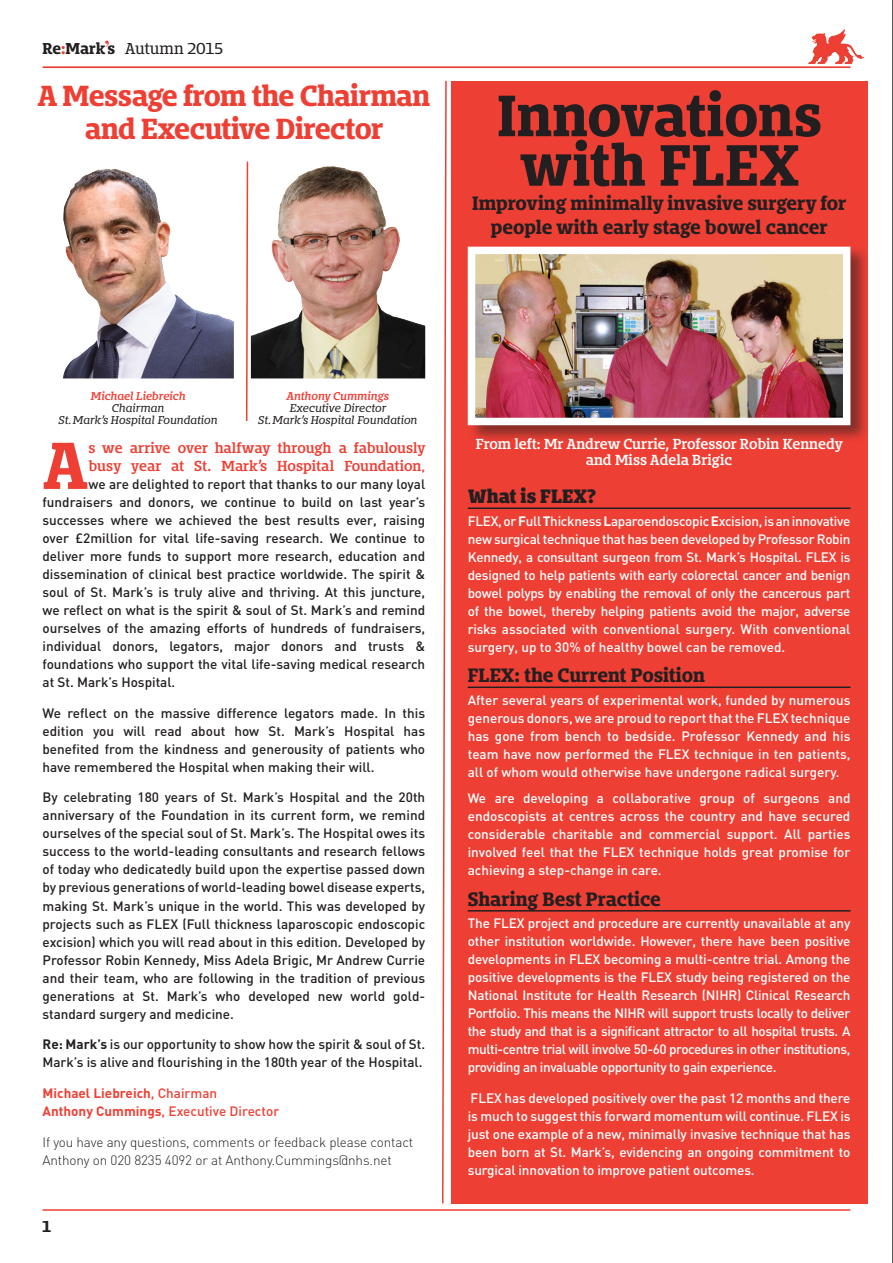
<style>
.page{position:relative;width:893px;height:1263px;background:#fff}
.page>*{position:absolute;margin:0;border:0;box-sizing:border-box;transform-origin:0 0}
.t1{font:700 61.5px "Bommer Slab";color:#ee3f34}
.t2{font:700 54px/49.5px "Bommer Slab";letter-spacing:-.005em;color:#231f20;text-align:center}
.t3{font:700 27px/33px "Bommer Slab";letter-spacing:-.02em;color:#ee3f34;text-align:center}
.t4{font:700 18px/24px "Bommer Slab";letter-spacing:-.005em;color:#231f20;text-align:center}
.t5{font:800 18px "Bommer Slab";color:#231f20}
.t6{font:14.7px "Bommer Slab";color:#231f20}
.t7{font:700 14.7px "Bommer Slab";color:#231f20}
.t8{font:500 13.5px/18px "DIN";letter-spacing:-.005em;color:#fff;text-align:justify}
.t9{font:500 13.5px/18px "DIN";color:#231f20;text-align:justify}
.t10{font:300 13.5px/18px "DIN";letter-spacing:-.01em;color:#231f20}
.t11{font:600 13.5px "Bommer Slab";letter-spacing:-.01em;color:#ee3f34}
.t12{font:600 13.5px/16.5px "Bommer Slab";color:#fff;text-align:center}
.t13{font:700 13.5px/18px "DIN";color:#ee3f34}
.t14{font:italic 10.5px/12px "Bommer Slab";letter-spacing:-.005em;color:#231f20;text-align:center}
.t15{font:italic 600 10.5px "Bommer Slab";letter-spacing:-.005em;color:#ee3f34}
.s1{font-weight:700}
.s2{font-weight:700;color:#ee3f34}
.s3{font-family:"Times New Roman";font-weight:700;font-size:19.5px;color:#ee3f34}
.s4{font-family:"DIN";font-weight:500}
.s5{font-weight:500}
</style>
<div class="page">
<div style="left:451px;top:81px;width:416px;height:1122px;background:#ee3f34"></div>
<hr style="left:43px;top:66px;width:807px;height:2px;background:#ee3f34">
<hr style="left:43px;top:1209px;width:807px;height:2px;background:#ee3f34">
<hr style="left:468px;top:507px;width:382px;height:2px;background:#231f20">
<hr style="left:468px;top:686px;width:382px;height:2px;background:#231f20">
<hr style="left:468px;top:910px;width:382px;height:1px;background:#231f20">
<svg style="left:442px;top:80px;width:5px;height:1124px"></svg>
<div style="left:468px;top:245px;width:401px;height:197px;background:#231f20;opacity:.5"></div>
<img style="left:467px;top:245px;width:387px;height:184px">
<svg style="left:246px;top:161px;width:3px;height:260px"></svg>
<img style="left:63px;top:168px;width:171px;height:210px">
<img style="left:251px;top:166px;width:174px;height:212px">
<img style="left:808px;top:30px;width:56px;height:34px">
<hr style="left:892px;top:0;width:1px;height:1263px;background:#231f20">
<p class="t6" style="left:43px;top:37px;width:182px"><span class="s1">Re</span><span class="s2">:</span><span class="s1">Mark</span><span class="s3">’</span><span class="s1">s</span> Autumn 2015</p>
<p class="t3" style="left:38px;top:80px;width:394px">A Message from the Chairman and Executive Director</p>
<p class="t2" style="left:497px;top:91px;width:327px">Innovations with FLEX</p>
<p class="t4" style="left:472px;top:191px;width:376px">Improving minimally invasive surgery for people with early stage bowel cancer</p>
<p class="t15" style="left:91px;top:388px;width:96px">Michael Liebreich</p>
<p class="t14" style="left:59px;top:402px;width:161px">Chairman<br>St.Mark’s Hospital Foundation</p>
<p class="t15" style="left:287px;top:388px;width:104px">Anthony Cummings</p>
<p class="t14" style="left:258px;top:402px;width:161px">Executive Director<br>St.Mark’s Hospital Foundation</p>
<p class="t1" style="left:43px;top:420px;width:47px">A</p>
<p class="t11" style="left:88px;top:438px;width:339px">s we arrive over halfway through a fabulously</p>
<p class="t11" style="left:88px;top:456px;width:338px">busy year at St. Mark’s Hospital Foundation<span class="s4">,</span></p>
<p class="t9" style="left:88px;top:475px;width:338px">we are delighted to report that thanks to our many loyal</p>
<p class="t9" style="left:43px;top:493px;width:384px">fundraisers and donors, we continue to build on last year’s</p>
<p class="t9" style="left:43px;top:511px;width:384px">successes where we achieved the best results ever, raising</p>
<p class="t9" style="left:43px;top:529px;width:384px">over £2million for vital life-saving research. We continue to</p>
<p class="t9" style="left:43px;top:547px;width:384px">deliver more funds to support more research, education and</p>
<p class="t9" style="left:43px;top:565px;width:384px">dissemination of clinical best practice worldwide. The spirit &amp;</p>
<p class="t9" style="left:43px;top:583px;width:384px">soul of St. Mark’s is truly alive and thriving. At this juncture,</p>
<p class="t9" style="left:43px;top:601px;width:384px">we reflect on what is the spirit &amp; soul of St. Mark’s and remind</p>
<p class="t9" style="left:43px;top:619px;width:384px">ourselves of the amazing efforts of hundreds of fundraisers,</p>
<p class="t9" style="left:43px;top:637px;width:384px">individual donors, legators, major donors and trusts &amp;</p>
<p class="t9" style="left:43px;top:655px;width:384px">foundations who support the vital life-saving medical research</p>
<p class="t9" style="left:43px;top:673px;width:134px">at St. Mark’s Hospital.</p>
<p class="t9" style="left:43px;top:703px;width:384px">We reflect on the massive difference legators made. In this edition you will read about how St. Mark’s Hospital has benefited from the kindness and generousity of patients who have remembered the Hospital when making their will.</p>
<p class="t9" style="left:43px;top:788px;width:384px">By celebrating 180 years of St. Mark’s Hospital and the 20th anniversary of the Foundation in its current form, we remind ourselves of the special soul of St. Mark’s. The Hospital owes its success to the world-leading consultants and research fellows of today who dedicatedly build upon the expertise passed down by previous generations of world-leading bowel disease experts, making St. Mark’s unique in the world. This was developed by projects such as FLEX (Full thickness laparoscopic endoscopic excision) which you will read about in this edition. Developed by Professor Robin Kennedy, Miss Adela Brigic, Mr Andrew Currie and their team, who are following in the tradition of previous generations at St. Mark’s who developed new world gold&shy;standard surgery and medicine.</p>
<p class="t9" style="left:43px;top:1035px;width:384px"><span class="s1">Re: Mark’s</span> is our opportunity to show how the spirit &amp; soul of St.<br>Mark’s is alive and flourishing in the 180th year of the Hospital.</p>
<p class="t13" style="left:43px;top:1083px;width:238px">Michael Liebreich<span class="s5">, Chairman<br></span>Anthony Cummings<span class="s5">, Executive Director</span></p>
<p class="t10" style="left:43px;top:1133px;width:372px">If you have any questions, comments or feedback please contact<br>Anthony on 020 8235 4092 or at Anthony.Cummings@nhs.net</p>
<p class="t7" style="left:43px;top:1215px;width:10px">1</p>
<p class="t12" style="left:476px;top:435px;width:369px">From left: Mr Andrew Currie, Professor Robin Kennedy and Miss Adela Brigic</p>
<p class="t5" style="left:468px;top:483px;width:130px">What is FLEX?</p>
<p class="t8" style="left:468px;top:511px;width:384px">FLEX, or <span class="s1">F</span>ull <span class="s1">T</span>hickness <span class="s1">L</span>aparoendoscopic <span class="s1">E</span>xcision, is an innovative new surgical technique that has been developed by Professor Robin Kennedy, a consultant surgeon from St. Mark’s Hospital. FLEX is designed to help patients with early colorectal cancer and benign bowel polyps by enabling the removal of only the cancerous part of the bowel, thereby helping patients avoid the major, adverse risks associated with conventional surgery. With conventional surgery, up to 30% of healthy bowel can be removed.</p>
<p class="t4" style="left:468px;top:663px;width:239px">FLEX: the Current Position</p>
<p class="t8" style="left:468px;top:690px;width:384px">After several years of experimental work, funded by numerous generous donors, we are proud to report that the FLEX technique has gone from bench to bedside. Professor Kennedy and his team have now performed the FLEX technique in ten patients, all of whom would otherwise have undergone radical surgery.</p>
<p class="t8" style="left:468px;top:789px;width:384px">We are developing a collaborative group of surgeons and endoscopists at centres across the country and have secured considerable charitable and commercial support. All parties involved feel that the FLEX technique holds great promise for achieving a step-change in care.</p>
<p class="t4" style="left:468px;top:887px;width:194px">Sharing Best Practice</p>
<p class="t8" style="left:468px;top:914px;width:384px">The FLEX project and procedure are currently unavailable at any other institution worldwide. However, there have been positive developments in FLEX becoming a multi-centre trial. Among the positive developments is the FLEX study being registered on the National Institute for Health Research (NIHR) Clinical Research Portfolio. This means the NIHR will support trusts locally to deliver the study and that is a significant attractor to all hospital trusts. A multi-centre trial will involve 50-60 procedures in other institutions, providing an invaluable opportunity to gain experience.</p>
<p class="t8" style="left:468px;top:1088px;width:384px">FLEX has developed positively over the past 12 months and there is much to suggest this forward momentum will continue. FLEX is just one example of a new, minimally invasive technique that has been born at St. Mark’s, evidencing an ongoing commitment to surgical innovation to improve patient outcomes.</p>
</div>
